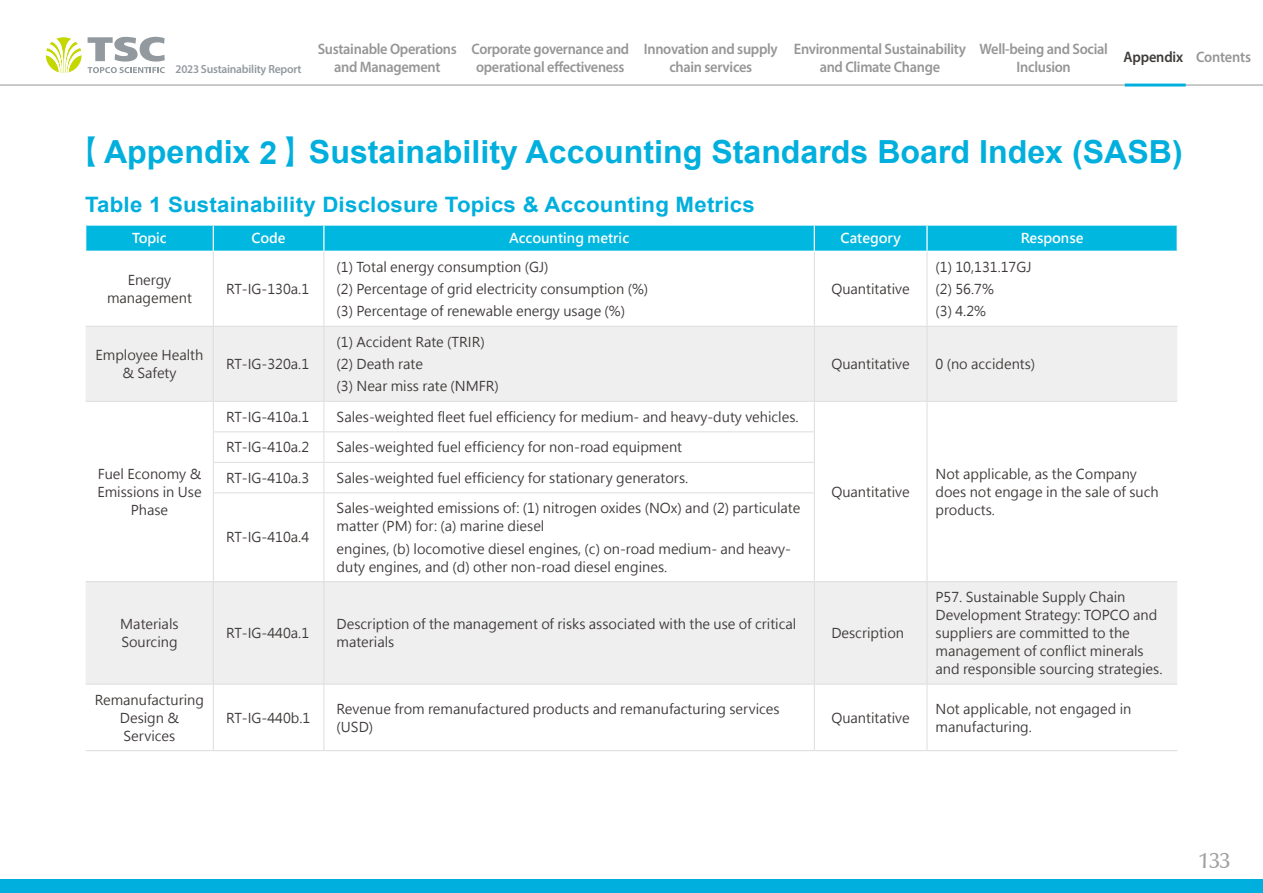
<style>
.page{position:relative;width:1263px;height:893px;background:#fff}
.page>*{position:absolute;margin:0;border:0;box-sizing:border-box;transform-origin:0 0}
.t1{font:700 31.8px "Arial";color:#00afdd}
.t2{font:600 22.5px "Zapf Humanist 601 BT";color:#9fa0a0}
.t3{font:700 21.15px "Arial";letter-spacing:.01em;color:#00afdd;scale:1.05 1}
.t4{font:600 15.15px/18px "Myriad Pro";letter-spacing:-.02em;color:#969697;text-align:center;scale:.95 1}
.t5{font:600 15.15px/18px "Myriad Pro";letter-spacing:-.02em;color:#969697;text-align:center;scale:.94 1}
.t6{font:600 15.15px "Myriad Pro";letter-spacing:-.01em;color:#3e3a39;scale:.95 1}
.t7{font:13.5px/18px "Microsoft Jheng Hei";color:#3e3a39}
.t8{font:700 13.5px "Microsoft Jheng Hei";color:#fff}
.t9{font:600 11.85px "Myriad Pro";letter-spacing:-.02em;color:#929a9f;scale:.95 1}
.s1{font-family:"DF Hei Std W7";font-weight:400}
</style>
<div class="page">
<div style="left:1px;top:879px;width:1262px;height:14px;background:#00afdd"></div>
<hr style="left:0;top:84px;width:1263px;height:2px;background:#aaabab">
<hr style="left:1125px;top:84px;width:61px;height:3px;background:#00afdd">
<svg style="left:46px;top:37px;width:36px;height:36px"></svg>
<svg style="left:88px;top:37px;width:77px;height:36px"></svg>
<svg style="left:86px;top:327px;width:1091px;height:357px;fill:#f2f3f3"></svg>
<svg style="left:85px;top:225px;width:1093px;height:26px;background:#0bbae1"></svg>
<hr style="left:213px;top:252px;width:1px;height:74px;background:#dcdddd">
<hr style="left:323px;top:252px;width:1px;height:74px;background:#dcdddd">
<hr style="left:814px;top:252px;width:1px;height:74px;background:#dcdddd">
<hr style="left:927px;top:252px;width:1px;height:74px;background:#dcdddd">
<hr style="left:213px;top:327px;width:1px;height:74px;background:#dcdddd">
<hr style="left:323px;top:327px;width:1px;height:74px;background:#dcdddd">
<hr style="left:814px;top:327px;width:1px;height:74px;background:#dcdddd">
<hr style="left:927px;top:327px;width:1px;height:74px;background:#dcdddd">
<svg style="left:213px;top:402px;width:1px;height:29px"></svg>
<svg style="left:323px;top:402px;width:1px;height:29px"></svg>
<svg style="left:814px;top:402px;width:1px;height:29px"></svg>
<hr style="left:927px;top:402px;width:1px;height:30px;background:#dcdddd">
<hr style="left:213px;top:432px;width:1px;height:30px;background:#dcdddd">
<hr style="left:323px;top:432px;width:1px;height:30px;background:#dcdddd">
<hr style="left:814px;top:432px;width:1px;height:30px;background:#dcdddd">
<hr style="left:927px;top:432px;width:1px;height:30px;background:#dcdddd">
<svg style="left:213px;top:463px;width:1px;height:29px"></svg>
<svg style="left:323px;top:463px;width:1px;height:29px"></svg>
<svg style="left:814px;top:463px;width:1px;height:29px"></svg>
<hr style="left:927px;top:462px;width:1px;height:31px;background:#dcdddd">
<hr style="left:213px;top:493px;width:1px;height:88px;background:#dcdddd">
<hr style="left:323px;top:493px;width:1px;height:88px;background:#dcdddd">
<hr style="left:814px;top:493px;width:1px;height:88px;background:#dcdddd">
<hr style="left:927px;top:493px;width:1px;height:88px;background:#dcdddd">
<hr style="left:213px;top:582px;width:1px;height:102px;background:#dcdddd">
<hr style="left:323px;top:582px;width:1px;height:102px;background:#dcdddd">
<hr style="left:814px;top:582px;width:1px;height:102px;background:#dcdddd">
<hr style="left:927px;top:582px;width:1px;height:102px;background:#dcdddd">
<hr style="left:213px;top:684px;width:1px;height:66px;background:#dcdddd">
<hr style="left:323px;top:684px;width:1px;height:66px;background:#dcdddd">
<hr style="left:814px;top:684px;width:1px;height:66px;background:#dcdddd">
<hr style="left:927px;top:684px;width:1px;height:66px;background:#dcdddd">
<hr style="left:86px;top:326px;width:127px;height:1px;background:#dcdddd">
<hr style="left:213px;top:326px;width:111px;height:1px;background:#dcdddd">
<hr style="left:324px;top:326px;width:490px;height:1px;background:#dcdddd">
<hr style="left:814px;top:326px;width:113px;height:1px;background:#dcdddd">
<hr style="left:927px;top:326px;width:250px;height:1px;background:#dcdddd">
<hr style="left:86px;top:401px;width:127px;height:1px;background:#dcdddd">
<hr style="left:213px;top:401px;width:111px;height:1px;background:#dcdddd">
<hr style="left:324px;top:401px;width:490px;height:1px;background:#dcdddd">
<hr style="left:814px;top:401px;width:113px;height:1px;background:#dcdddd">
<hr style="left:927px;top:401px;width:250px;height:1px;background:#dcdddd">
<hr style="left:213px;top:431px;width:111px;height:1px;background:#dcdddd">
<hr style="left:324px;top:431px;width:491px;height:1px;background:#dcdddd">
<hr style="left:213px;top:462px;width:111px;height:1px;background:#dcdddd">
<hr style="left:324px;top:462px;width:491px;height:1px;background:#dcdddd">
<hr style="left:213px;top:492px;width:111px;height:1px;background:#dcdddd">
<hr style="left:324px;top:492px;width:491px;height:1px;background:#dcdddd">
<hr style="left:86px;top:581px;width:127px;height:1px;background:#dcdddd">
<hr style="left:213px;top:581px;width:111px;height:1px;background:#dcdddd">
<hr style="left:324px;top:581px;width:490px;height:1px;background:#dcdddd">
<hr style="left:814px;top:581px;width:113px;height:1px;background:#dcdddd">
<hr style="left:927px;top:581px;width:250px;height:1px;background:#dcdddd">
<hr style="left:86px;top:684px;width:127px;height:1px;background:#dcdddd">
<hr style="left:213px;top:684px;width:111px;height:1px;background:#dcdddd">
<hr style="left:324px;top:684px;width:490px;height:1px;background:#dcdddd">
<hr style="left:814px;top:684px;width:113px;height:1px;background:#dcdddd">
<hr style="left:927px;top:684px;width:250px;height:1px;background:#dcdddd">
<hr style="left:86px;top:750px;width:127px;height:1px;background:#dcdddd">
<hr style="left:213px;top:750px;width:111px;height:1px;background:#dcdddd">
<hr style="left:324px;top:750px;width:490px;height:1px;background:#dcdddd">
<hr style="left:814px;top:750px;width:113px;height:1px;background:#dcdddd">
<hr style="left:927px;top:750px;width:250px;height:1px;background:#dcdddd">
<p class="t9" style="left:176px;top:62px;width:134px">2023 Sustainability Report</p>
<p class="t4" style="left:794px;top:40px;width:183px">Environmental Sustainability and Climate Change</p>
<p class="t4" style="left:1196px;top:48px;width:60px">Contents</p>
<p class="t4" style="left:318px;top:40px;width:148px">Sustainable Operations and Management</p>
<p class="t5" style="left:471px;top:40px;width:169px">Corporate governance and operational effectiveness</p>
<p class="t4" style="left:644px;top:40px;width:143px">Innovation and supply chain services</p>
<p class="t4" style="left:979px;top:40px;width:137px">Well-being and Social<br>Inclusion</p>
<p class="t6" style="left:1123px;top:48px;width:64px">Appendix</p>
<h1 class="t1" style="left:72px;top:130px;width:1112px"><span class="s1">【</span>Appendix 2<span class="s1">】</span>Sustainability Accounting Standards Board Index (SASB)</h1>
<h3 class="t3" style="left:85px;top:190px;width:639px">Table 1 Sustainability Disclosure Topics &amp; Accounting Metrics</h3>
<p class="t8" style="left:132px;top:230px;width:36px">Topic</p>
<p class="t8" style="left:251px;top:230px;width:36px">Code</p>
<p class="t8" style="left:509px;top:230px;width:122px">Accounting metric</p>
<p class="t8" style="left:841px;top:230px;width:62px">Category</p>
<p class="t8" style="left:1021px;top:230px;width:64px">Response</p>
<p class="t7" style="left:107px;top:271px;width:86px;text-align:center">Energy management</p>
<p class="t7" style="left:226px;top:280px;width:85px">RT-IG-130a.1</p>
<p class="t7" style="left:337px;top:256px;width:313px;line-height:22.2px">(1) Total energy consumption (GJ)<br>(2) Percentage of grid electricity consumption (%) (3) Percentage of renewable energy usage (%)</p>
<p class="t7" style="left:935px;top:256px;width:97px;line-height:22.2px">(1) 10,131.17GJ (2) 56.7%<br>(3) 4.2%</p>
<p class="t7" style="left:831px;top:280px;width:80px">Quantitative</p>
<p class="t7" style="left:96px;top:346px;width:109px;text-align:center">Employee Health &amp; Safety</p>
<p class="t7" style="left:226px;top:355px;width:85px">RT-IG-320a.1</p>
<p class="t7" style="left:337px;top:331px;width:164px;line-height:22.2px">(1) Accident Rate (TRIR) (2) Death rate<br>(3) Near miss rate (NMFR)</p>
<p class="t7" style="left:97px;top:465px;width:106px;text-align:center">Fuel Economy &amp;<br>Emissions in Use<br>Phase</p>
<p class="t7" style="left:226px;top:408px;width:85px">RT-IG-410a.1</p>
<p class="t7" style="left:337px;top:408px;width:463px">Sales-weighted fleet fuel efficiency for medium- and heavy-duty vehicles.</p>
<p class="t7" style="left:226px;top:438px;width:85px">RT-IG-410a.2</p>
<p class="t7" style="left:337px;top:438px;width:347px">Sales-weighted fuel efficiency for non-road equipment</p>
<p class="t7" style="left:226px;top:469px;width:85px">RT-IG-410a.3</p>
<p class="t7" style="left:337px;top:469px;width:353px">Sales-weighted fuel efficiency for stationary generators.</p>
<p class="t7" style="left:226px;top:528px;width:85px">RT-IG-410a.4</p>
<p class="t7" style="left:337px;top:499px;width:465px">Sales-weighted emissions of: (1) nitrogen oxides (NOx) and (2) particulate matter (PM) for: (a) marine diesel</p>
<p class="t7" style="left:337px;top:540px;width:456px">engines, (b) locomotive diesel engines, (c) on-road medium- and heavy&shy;duty engines, and (d) other non-road diesel engines.</p>
<p class="t7" style="left:831px;top:355px;width:80px">Quantitative</p>
<p class="t7" style="left:935px;top:355px;width:101px">0 (no accidents)</p>
<p class="t7" style="left:831px;top:483px;width:80px">Quantitative</p>
<p class="t7" style="left:935px;top:465px;width:225px">Not applicable, as the Company does not engage in the sale of such products.</p>
<p class="t7" style="left:120px;top:615px;width:60px">Materials<br>Sourcing</p>
<p class="t7" style="left:226px;top:624px;width:85px">RT-IG-440a.1</p>
<p class="t7" style="left:337px;top:615px;width:461px">Description of the management of risks associated with the use of critical materials</p>
<p class="t7" style="left:831px;top:624px;width:74px">Description</p>
<p class="t7" style="left:935px;top:588px;width:228px">P57. Sustainable Supply Chain Development Strategy: TOPCO and suppliers are committed to the management of conflict minerals and responsible sourcing strategies.</p>
<p class="t7" style="left:95px;top:691px;width:111px;text-align:center">Remanufacturing<br>Design &amp;<br>Services</p>
<p class="t7" style="left:226px;top:709px;width:86px">RT-IG-440b.1</p>
<p class="t7" style="left:337px;top:700px;width:445px">Revenue from remanufactured products and remanufacturing services (USD)</p>
<p class="t7" style="left:831px;top:709px;width:80px">Quantitative</p>
<p class="t7" style="left:935px;top:700px;width:197px">Not applicable, not engaged in manufacturing.</p>
<h2 class="t2" style="left:1198px;top:846px;width:34px">133</h2>
</div>
